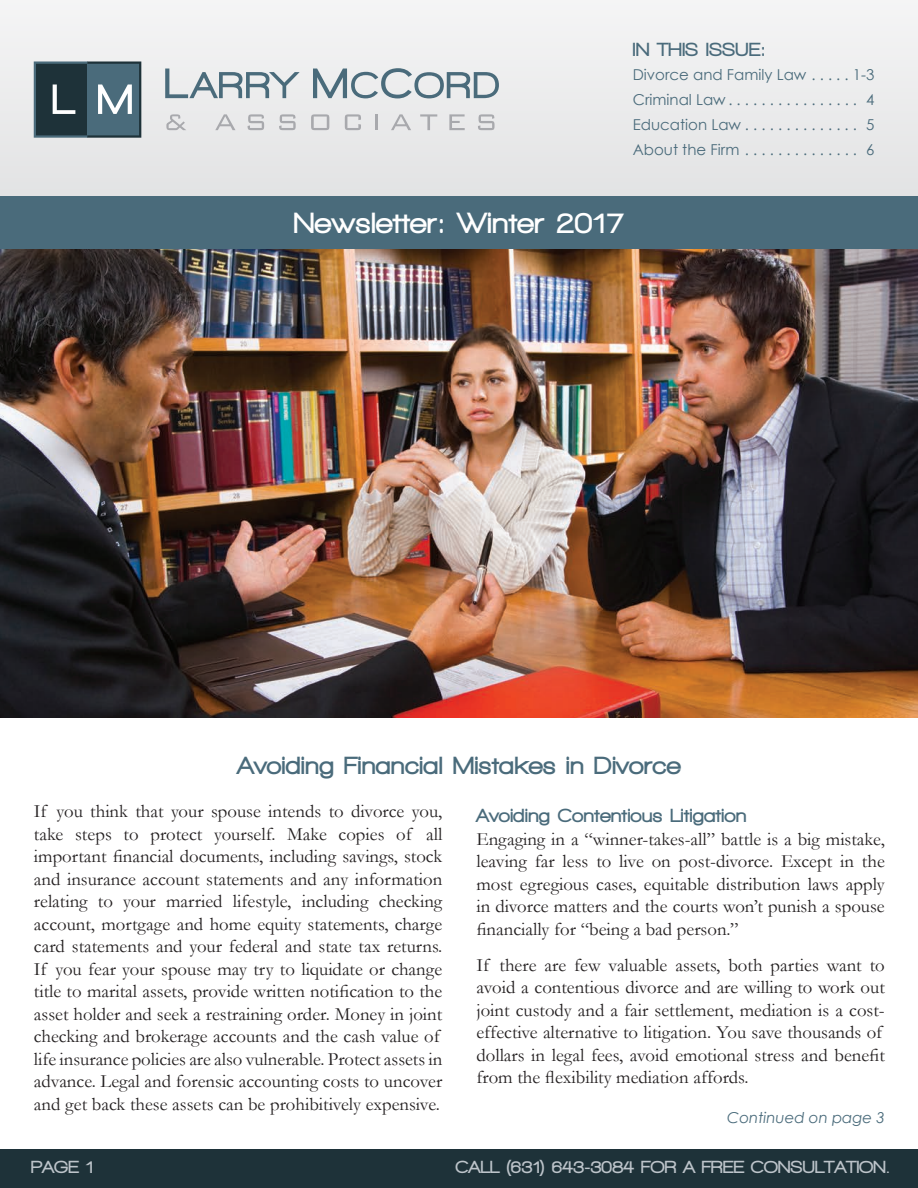
<style>
.page{position:relative;width:918px;height:1188px;background:#fff}
.page>*{position:absolute;margin:0;border:0;box-sizing:border-box;transform-origin:0 0}
.text{font:900 30px "Walkway";letter-spacing:.03em;color:#fff}
.text-2{font:900 25.5px "Walkway";letter-spacing:.03em;color:#4a6b7b}
.text-3{font:900 19.5px "Walkway";letter-spacing:.03em;color:#4a6b7b}
.t1{font:18.75px/22.5px "Garamond";color:#231f20}
.text-4{font:900 18px "Walkway";letter-spacing:.02em;color:#bdc4ca}
.text-5{font:15px "Century Gothic";color:#4a6b7b}
.text-6{font:italic 15px "Century Gothic";color:#4a6b7b}
.s1{font-family:"Arial";font-weight:400}
</style>
<div class="page">
<div style="left:0;top:1149px;width:918px;height:39px;background:#1e3239"></div>
<div style="left:0;top:0;width:918px;height:216px;background:#ebecec"></div>
<div style="left:0;top:196px;width:918px;height:54px;background:#4a6b7b"></div>
<div style="left:36px;top:63px;width:52px;height:74px;background:#1e3239"></div>
<div style="left:88px;top:63px;width:52px;height:74px;background:#4a6b7b"></div>
<svg style="left:166px;top:114px;width:20px;height:16px"></svg>
<svg style="left:215px;top:114px;width:20px;height:16px"></svg>
<svg style="left:248px;top:114px;width:16px;height:16px"></svg>
<svg style="left:279px;top:114px;width:17px;height:16px"></svg>
<svg style="left:311px;top:114px;width:18px;height:16px"></svg>
<svg style="left:345px;top:114px;width:16px;height:16px"></svg>
<svg style="left:376px;top:114px;width:2px;height:16px"></svg>
<svg style="left:391px;top:114px;width:20px;height:16px"></svg>
<svg style="left:420px;top:114px;width:17px;height:16px"></svg>
<svg style="left:449px;top:114px;width:16px;height:16px"></svg>
<svg style="left:478px;top:114px;width:17px;height:16px"></svg>
<svg style="left:53px;top:85px;width:22px;height:29px"></svg>
<svg style="left:98px;top:85px;width:34px;height:29px"></svg>
<svg style="left:165px;top:69px;width:135px;height:29px"></svg>
<svg style="left:313px;top:68px;width:186px;height:30px"></svg>
<div style="left:34px;top:61px;width:55px;height:77px;border:2px solid #4a6b7b"></div>
<div style="left:86px;top:61px;width:55px;height:77px;border:2px solid #1e3239"></div>
<img style="left:0;top:249px;width:918px;height:469px">
<p class="text-3" style="left:633px;top:39px;width:134px">IN THIS ISSUE:</p>
<p class="text-5" style="left:633px;top:66px;width:243px">Divorce and Family Law . . . . 1-3</p>
<p class="text-5" style="left:633px;top:90px;width:243px">Criminal Law . . . . . . . . . . . . . . . . 4</p>
<p class="text-5" style="left:633px;top:115px;width:243px">Education Law . . . . . . . . . . . . . . 5</p>
<p class="text-5" style="left:633px;top:140px;width:243px">About the Firm . . . . . . . . . . . . . . 6</p>
<p class="text" style="left:294px;top:206px;width:332px">Newsletter: Winter 2017</p>
<p class="text-2" style="left:238px;top:751px;width:444px">Avoiding Financial Mistakes in Divorce</p>
<p class="t1" style="left:34px;top:800px;width:410px">If you think that your spouse intends to divorce you, take steps to protect yourself. Make copies of all important financial documents, including savings, stock and insurance account statements and any information relating to your married lifestyle, including checking account, mortgage and home equity statements, charge card statements and your federal and state tax returns.<br>If you fear your spouse may try to liquidate or change title to marital assets, provide written notification to the asset holder and seek a restraining order. Money in joint checking and brokerage accounts and the cash value of life insurance policies are also vulnerable. Protect assets in advance. Legal and forensic accounting costs to uncover and get back these assets can be prohibitively expensive.</p>
<p class="text-3" style="left:476px;top:805px;width:271px">Avoiding Contentious Litigation</p>
<p class="t1" style="left:476px;top:827px;width:410px;text-align:justify">Engaging in a “winner-takes-all” battle is a big mistake, leaving far less to live on post-divorce. Except in the most egregious cases, equitable distribution laws apply in divorce matters and the courts won’t punish a spouse financially for “being a bad person.”</p>
<p class="t1" style="left:476px;top:953px;width:410px">If there are few valuable assets, both parties want to avoid a contentious divorce and are willing to work out joint custody and a fair settlement, mediation is a cost&shy;effective alternative to litigation. You save thousands of dollars in legal fees, avoid emotional stress and benefit from the flexibility mediation affords.</p>
<p class="text-6" style="left:727px;top:1109px;width:159px">Continued on page 3</p>
<p class="text-4" style="left:31px;top:1158px;width:64px">PAGE 1</p>
<p class="text-4" style="left:456px;top:1158px;width:436px">CALL (631) 643<span class="s1">-</span>3084 FOR A FREE CONSULTATION.</p>
</div>
